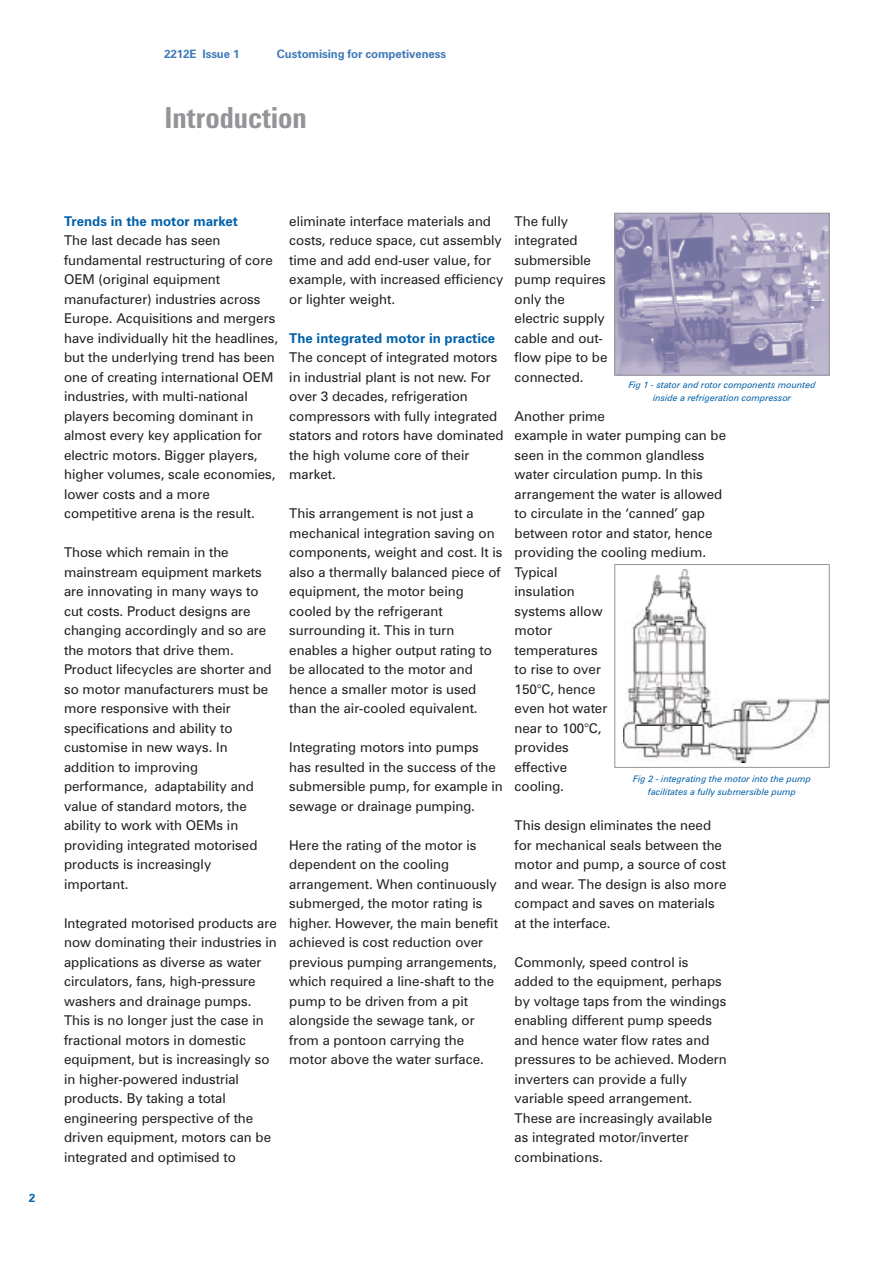
<style>
.page{position:relative;width:893px;height:1263px;background:#fff}
.page>*{position:absolute;margin:0;border:0;box-sizing:border-box;transform-origin:0 0}
.t1{font:700 condensed 29.1px "Zurich BT";color:#939497}
.t2{font:13.5px/19.5px "Zurich BT";color:#231f1f}
.t3{font:700 13.5px "Zurich BT";color:#0060a9}
.t4{font:700 11.7px "Zurich BT";letter-spacing:-.01em;color:#3f79b9}
.t5{font:700 11.7px "Zurich BT";color:#0060a9}
.t6{font:italic 9px/12.9px "Zurich BT";color:#0060a9;text-align:center}
</style>
<div class="page">
<img style="left:616px;top:215px;width:211px;height:158px">
<div style="left:614px;top:213px;width:215px;height:162px;border:1px solid #939497"></div>
<img style="left:645px;top:570px;width:53px;height:39px">
<img style="left:623px;top:609px;width:204px;height:154px">
<div style="left:614px;top:564px;width:215px;height:204px;border:1px solid #939497"></div>
<p class="t4" style="left:164px;top:50px;width:77px">2212E Issue 1</p>
<p class="t4" style="left:277px;top:50px;width:171px">Customising for competiveness</p>
<h1 class="t1" style="left:164px;top:107px;width:144px">Introduction</h1>
<p class="t5" style="left:29px;top:1193px;width:8px">2</p>
<p class="t3" style="left:64px;top:216px;width:175px">Trends in the motor market</p>
<p class="t2" style="left:64px;top:232px;width:216px">The last decade has seen fundamental restructuring of core<br>OEM (original equipment manufacturer) industries across<br>Europe. Acquisitions and mergers have individually hit the headlines, but the underlying trend has been one of creating international OEM industries, with multi-national players becoming dominant in almost every key application for electric motors. Bigger players, higher volumes, scale economies, lower costs and a more competitive arena is the result.</p>
<p class="t2" style="left:64px;top:544px;width:209px">Those which remain in the mainstream equipment markets are innovating in many ways to cut costs. Product designs are changing accordingly and so are the motors that drive them.<br>Product lifecycles are shorter and so motor manufacturers must be more responsive with their specifications and ability to customise in new ways. In addition to improving performance, adaptability and value of standard motors, the ability to work with OEMs in providing integrated motorised products is increasingly important.</p>
<p class="t2" style="left:64px;top:915px;width:214px">Integrated motorised products are now dominating their industries in applications as diverse as water circulators, fans, high-pressure washers and drainage pumps.<br>This is no longer just the case in fractional motors in domestic equipment, but is increasingly so in higher-powered industrial products. By taking a total engineering perspective of the driven equipment, motors can be integrated and optimised to</p>
<p class="t2" style="left:289px;top:213px;width:215px">eliminate interface materials and costs, reduce space, cut assembly time and add end-user value, for example, with increased efficiency or lighter weight.</p>
<p class="t3" style="left:289px;top:333px;width:207px">The integrated motor in practice</p>
<p class="t2" style="left:289px;top:349px;width:216px">The concept of integrated motors in industrial plant is not new. For over 3 decades, refrigeration compressors with fully integrated stators and rotors have dominated the high volume core of their market.</p>
<p class="t2" style="left:289px;top:505px;width:215px">This arrangement is not just a mechanical integration saving on components, weight and cost. It is also a thermally balanced piece of equipment, the motor being cooled by the refrigerant surrounding it. This in turn enables a higher output rating to be allocated to the motor and hence a smaller motor is used than the air-cooled equivalent.</p>
<p class="t2" style="left:289px;top:739px;width:215px">Integrating motors into pumps has resulted in the success of the submersible pump, for example in sewage or drainage pumping.</p>
<p class="t2" style="left:289px;top:837px;width:210px">Here the rating of the motor is dependent on the cooling arrangement. When continuously submerged, the motor rating is higher. However, the main benefit achieved is cost reduction over previous pumping arrangements, which required a line-shaft to the pump to be driven from a pit alongside the sewage tank, or from a pontoon carrying the motor above the water surface.</p>
<p class="t2" style="left:514px;top:213px;width:94px">The fully integrated submersible pump requires only the electric supply cable and out&shy;flow pipe to be connected.</p>
<p class="t2" style="left:514px;top:408px;width:213px">Another prime<br>example in water pumping can be seen in the common glandless water circulation pump. In this arrangement the water is allowed to circulate in the ‘canned’ gap between rotor and stator, hence providing the cooling medium.<br>Typical<br>insulation<br>systems allow<br>motor<br>temperatures<br>to rise to over<br>150°C, hence<br>even hot water<br>near to 100°C,<br>provides<br>effective<br>cooling.</p>
<p class="t2" style="left:514px;top:817px;width:213px">This design eliminates the need for mechanical seals between the motor and pump, a source of cost and wear. The design is also more compact and saves on materials at the interface.</p>
<p class="t2" style="left:514px;top:954px;width:214px">Commonly, speed control is added to the equipment, perhaps by voltage taps from the windings enabling different pump speeds and hence water flow rates and pressures to be achieved. Modern inverters can provide a fully variable speed arrangement.<br>These are increasingly available as integrated motor/inverter combinations.</p>
<p class="t6" style="left:628px;top:380px;width:188px">Fig 1 - stator and rotor components mounted inside a refrigeration compressor</p>
<p class="t6" style="left:633px;top:773px;width:179px">Fig 2 - integrating the motor into the pump facilitates a fully submersible pump</p>
</div>
